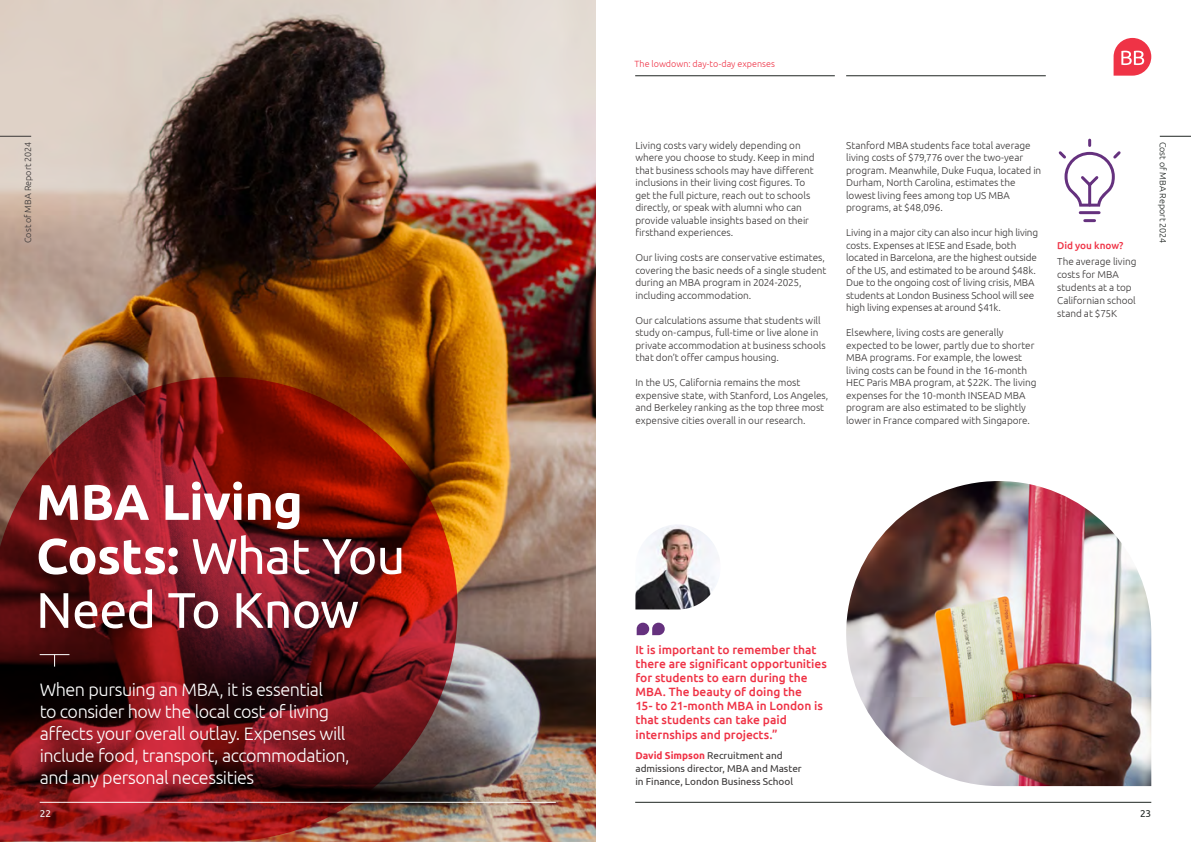
<style>
.page{position:relative;width:1191px;height:842px;background:#fff}
.page>*{position:absolute;margin:0;border:0;box-sizing:border-box;transform-origin:0 0}
.t1{font:50px/54px "Ubuntu";letter-spacing:-.015em;color:#fff}
.t2{font:300 18px/22px "Ubuntu";letter-spacing:-.025em;color:#fff}
.t3{font:500 12px/14.2px "Ubuntu";color:#ef3346}
.t4{font:300 10px/12.5px "Ubuntu";letter-spacing:-.005em;color:#393636}
.t5{font:10px/13px "Ubuntu";color:#393636}
.t6{font:500 10px "Ubuntu";letter-spacing:-.005em;color:#ef3346}
.t7{font:10px "Ubuntu";color:#fff}
.t8{font:10px "Ubuntu";color:#1f2522}
.t9{font:300 9px "Ubuntu";letter-spacing:-.005em;color:#ef3346}
.t10{font:300 9px "Ubuntu";color:#1f2522}
.t11{font:300 9px "Ubuntu";color:#393636}
.s1{font-weight:700}
.s2{font-weight:700;color:#ef3346}
</style>
<div class="page">
<hr style="left:1159px;top:136px;width:32px;height:1px;background:#1f2522">
<img style="left:0;top:0;width:595px;height:842px">
<hr style="left:0;top:136px;width:31px;height:1px;background:#393636">
<img style="left:0;top:377px;width:457px;height:464px">
<svg style="left:636px;top:623px;width:29px;height:12px"></svg>
<img style="left:635px;top:525px;width:81px;height:84px">
<img style="left:846px;top:481px;width:305px;height:305px">
<hr style="left:40px;top:802px;width:516px;height:1px;background:#fff">
<hr style="left:635px;top:802px;width:516px;height:1px;background:#1f2522">
<hr style="left:635px;top:76px;width:200px;height:1px;background:#1f2522">
<hr style="left:846px;top:76px;width:199px;height:1px;background:#1f2522">
<div style="left:1113px;top:38px;width:38px;height:38px;background:#ef3346;border-radius:19px"></div>
<svg style="left:1121px;top:51px;width:23px;height:14px"></svg>
<svg style="left:40px;top:654px;width:29px;height:13px"></svg>
<svg style="left:1058px;top:138px;width:63px;height:85px"></svg>
<p class="t11" style="left:23px;top:243px;width:102px;rotate:-90deg">Cost of MBA Report 2024</p>
<h1 class="t1" style="left:36px;top:473px;width:371px"><span class="s1">MBA Living<br>Costs:</span> What You<br>Need To Know</h1>
<h2 class="t2" style="left:40px;top:678px;width:311px">When pursuing an MBA, it is essential<br>to consider how the local cost of living affects your overall outlay. Expenses will include food, transport, accommodation, and any personal necessities</h2>
<p class="t9" style="left:634px;top:59px;width:142px">The lowdown: day-to-day expenses</p>
<p class="t4" style="left:635px;top:138px;width:181px">Living costs vary widely depending on where you choose to study. Keep in mind that business schools may have different inclusions in their living cost figures. To get the full picture, reach out to schools directly, or speak with alumni who can provide valuable insights based on their firsthand experiences.</p>
<p class="t4" style="left:635px;top:251px;width:192px">Our living costs are conservative estimates, covering the basic needs of a single student during an MBA program in 2024-2025, including accommodation.</p>
<p class="t4" style="left:635px;top:313px;width:192px">Our calculations assume that students will study on-campus, full-time or live alone in private accommodation at business schools that don’t offer campus housing.</p>
<p class="t4" style="left:635px;top:376px;width:194px">In the US, California remains the most expensive state, with Stanford, Los Angeles, and Berkeley ranking as the top three most expensive cities overall in our research.</p>
<p class="t4" style="left:846px;top:138px;width:197px">Stanford MBA students face total average living costs of $79,776 over the two-year program. Meanwhile, Duke Fuqua, located in Durham, North Carolina, estimates the lowest living fees among top US MBA programs, at $48,096.</p>
<p class="t4" style="left:846px;top:226px;width:194px">Living in a major city can also incur high living costs. Expenses at IESE and Esade, both located in Barcelona, are the highest outside of the US, and estimated to be around $48k.<br>Due to the ongoing cost of living crisis, MBA students at London Business School will see high living expenses at around $41k.</p>
<p class="t4" style="left:846px;top:326px;width:192px">Elsewhere, living costs are generally expected to be lower, partly due to shorter MBA programs. For example, the lowest living costs can be found in the 16-month HEC Paris MBA program, at $22K. The living expenses for the 10-month INSEAD MBA program are also estimated to be slightly lower in France compared with Singapore.</p>
<p class="t6" style="left:1057px;top:239px;width:68px">Did you know?</p>
<p class="t4" style="left:1057px;top:254px;width:81px;line-height:13px">The average living costs for MBA students at a top<br>Californian school stand at $75K</p>
<p class="t10" style="left:1168px;top:142px;width:102px;rotate:90deg">Cost of MBA Report 2024</p>
<p class="t3" style="left:635px;top:642px;width:193px">It is important to remember that there are significant opportunities for students to earn during the<br>MBA. The beauty of doing the<br>15- to 21-month MBA in London is that students can take paid internships and projects.”</p>
<p class="t5" style="left:635px;top:749px;width:168px"><span class="s2">David Simpson</span> Recruitment and admissions director, MBA and Master in Finance, London Business School</p>
<p class="t7" style="left:40px;top:807px;width:13px">22</p>
<p class="t8" style="left:1140px;top:807px;width:13px">23</p>
</div>
